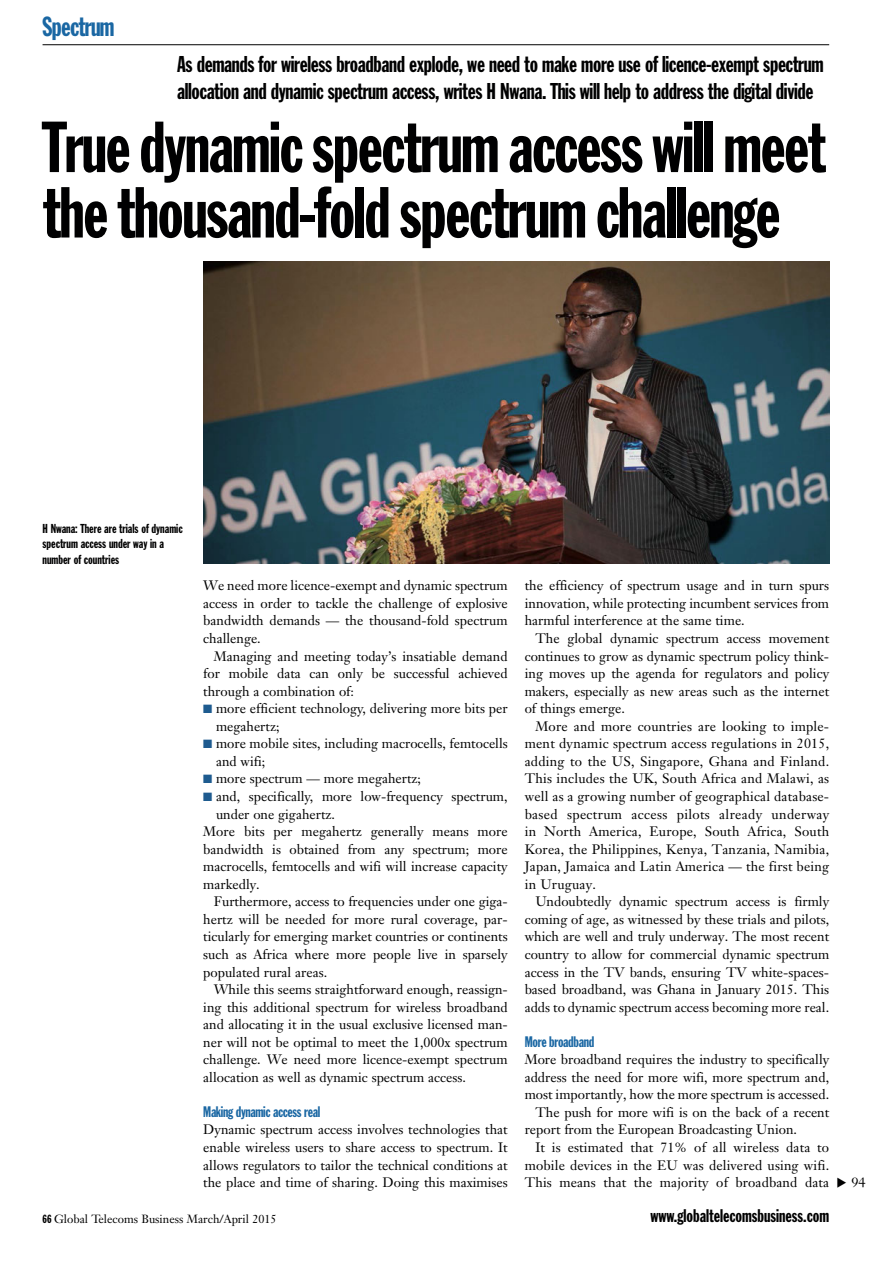
<style>
.page{position:relative;width:893px;height:1263px;background:#fff}
.page>*{position:absolute;margin:0;border:0;box-sizing:border-box;transform-origin:0 0}
.t1{font:70.95px/65.4px "Franklin Gothic Extra Cond";letter-spacing:-.02em;color:#000001}
.t2{font:27px "Franklin Gothic Extra Cond";letter-spacing:-.025em;color:#1a67a3}
.t3{font:22.5px/27px "Franklin Gothic Extra Cond";letter-spacing:-.015em;color:#000001}
.t4{font:18px "Franklin Gothic Extra Cond";color:#000001}
.t5{font:15px "Franklin Gothic Extra Cond";letter-spacing:-.02em;color:#1a67a3}
.t6{font:13.5px/17.5px "Janson Text";color:#000001;text-align:justify}
.t7{font:12.75px/15.3px "Franklin Gothic Extra Cond";color:#000001}
.t8{font:11.7px "Janson Text";color:#000001}
.s1{font-family:"Franklin Gothic Extra Cond"}
</style>
<div class="page">
<img style="left:203px;top:262px;width:626px;height:302px">
<hr style="left:43px;top:44px;width:786px;height:1px;background:#000001">
<h2 class="t2" style="left:43px;top:17px;width:73px">Spectrum</h2>
<h3 class="t3" style="left:177px;top:52px;width:648px">As demands for wireless broadband explode, we need to make more use of licence-exempt spectrum allocation and dynamic spectrum access, writes H Nwana. This will help to address the digital divide</h3>
<h1 class="t1" style="left:43px;top:119px;width:785px">True dynamic spectrum access will meet the thousand-fold spectrum challenge</h1>
<p class="t7" style="left:43px;top:522px;width:142px">H Nwana: There are trials of dynamic spectrum access under way in a number of countries</p>
<p class="t6" style="left:203px;top:578px;width:306px">We need more licence-exempt and dynamic spectrum access in order to tackle the challenge of explosive bandwidth demands — the thousand-fold spectrum challenge.</p>
<p class="t6" style="left:203px;top:648px;width:306px;text-indent:11px">Managing and meeting today’s insatiable demand for mobile data can only be successful achieved through a combination of:</p>
<p class="t6" style="left:216px;top:701px;width:293px">more efficient technology, delivering more bits per</p>
<p class="t6" style="left:216px;top:719px;width:65px">megahertz;</p>
<p class="t6" style="left:216px;top:736px;width:293px">more mobile sites, including macrocells, femtocells</p>
<p class="t6" style="left:216px;top:754px;width:51px">and wifi;</p>
<p class="t6" style="left:216px;top:771px;width:207px">more spectrum — more megahertz;</p>
<p class="t6" style="left:216px;top:789px;width:293px">and, specifically, more low-frequency spectrum,</p>
<p class="t6" style="left:216px;top:806px;width:120px">under one gigahertz.</p>
<p class="t6" style="left:203px;top:824px;width:306px">More bits per megahertz generally means more</p>
<p class="t6" style="left:203px;top:841px;width:306px">bandwidth is obtained from any spectrum; more</p>
<p class="t6" style="left:203px;top:859px;width:306px">macrocells, femtocells and wifi will increase capacity</p>
<p class="t6" style="left:203px;top:877px;width:58px">markedly.</p>
<p class="t6" style="left:214px;top:894px;width:295px">Furthermore, access to frequencies under one giga-</p>
<p class="t6" style="left:203px;top:912px;width:306px">hertz will be needed for more rural coverage, par-</p>
<p class="t6" style="left:203px;top:929px;width:306px">ticularly for emerging market countries or continents</p>
<p class="t6" style="left:203px;top:947px;width:306px">such as Africa where more people live in sparsely</p>
<p class="t6" style="left:203px;top:964px;width:125px">populated rural areas.</p>
<p class="t6" style="left:214px;top:982px;width:295px">While this seems straightforward enough, reassign-</p>
<p class="t6" style="left:203px;top:999px;width:306px">ing this additional spectrum for wireless broadband</p>
<p class="t6" style="left:203px;top:1017px;width:306px">and allocating it in the usual exclusive licensed man-</p>
<p class="t6" style="left:203px;top:1034px;width:306px">ner will not be optimal to meet the 1,000x spectrum</p>
<p class="t6" style="left:203px;top:1052px;width:306px">challenge. We need more licence-exempt spectrum</p>
<p class="t6" style="left:203px;top:1070px;width:264px">allocation as well as dynamic spectrum access.</p>
<p class="t5" style="left:203px;top:1106px;width:118px">Making dynamic access real</p>
<p class="t6" style="left:203px;top:1122px;width:306px">Dynamic spectrum access involves technologies that enable wireless users to share access to spectrum. It allows regulators to tailor the technical conditions at the place and time of sharing. Doing this maximises</p>
<p class="t6" style="left:525px;top:578px;width:306px">the efficiency of spectrum usage and in turn spurs innovation, while protecting incumbent services from harmful interference at the same time.</p>
<p class="t6" style="left:525px;top:631px;width:306px;text-indent:11px">The global dynamic spectrum access movement continues to grow as dynamic spectrum policy think&shy;ing moves up the agenda for regulators and policy makers, especially as new areas such as the internet of things emerge.</p>
<p class="t6" style="left:525px;top:719px;width:306px;text-indent:11px">More and more countries are looking to imple&shy;ment dynamic spectrum access regulations in 2015, adding to the US, Singapore, Ghana and Finland.<br>This includes the UK, South Africa and Malawi, as well as a growing number of geographical database&shy;based spectrum access pilots already underway in North America, Europe, South Africa, South Korea, the Philippines, Kenya, Tanzania, Namibia, Japan, Jamaica and Latin America — the first being in Uruguay.</p>
<p class="t6" style="left:525px;top:894px;width:306px;text-indent:11px">Undoubtedly dynamic spectrum access is firmly coming of age, as witnessed by these trials and pilots, which are well and truly underway. The most recent country to allow for commercial dynamic spectrum access in the TV bands, ensuring TV white-spaces&shy;based broadband, was Ghana in January 2015. This adds to dynamic spectrum access becoming more real.</p>
<p class="t5" style="left:525px;top:1036px;width:71px">More broadband</p>
<p class="t6" style="left:525px;top:1052px;width:306px">More broadband requires the industry to specifically</p>
<p class="t6" style="left:525px;top:1070px;width:306px">address the need for more wifi, more spectrum and,</p>
<p class="t6" style="left:525px;top:1087px;width:306px">most importantly, how the more spectrum is accessed.</p>
<p class="t6" style="left:535px;top:1105px;width:295px">The push for more wifi is on the back of a recent</p>
<p class="t6" style="left:525px;top:1122px;width:274px">report from the European Broadcasting Union.</p>
<p class="t6" style="left:535px;top:1140px;width:295px">It is estimated that 71% of all wireless data to</p>
<p class="t6" style="left:525px;top:1157px;width:306px">mobile devices in the EU was delivered using wifi.</p>
<p class="t6" style="left:525px;top:1175px;width:306px">This means that the majority of broadband data</p>
<p class="t8" style="left:43px;top:1214px;width:236px"><span class="s1">66</span> Global Telecoms Business March/April 2015</p>
<h3 class="t4" style="left:650px;top:1209px;width:180px">www.globaltelecomsbusiness.com</h3>
<p class="t6" style="left:851px;top:1175px;width:16px">94</p>
</div>
